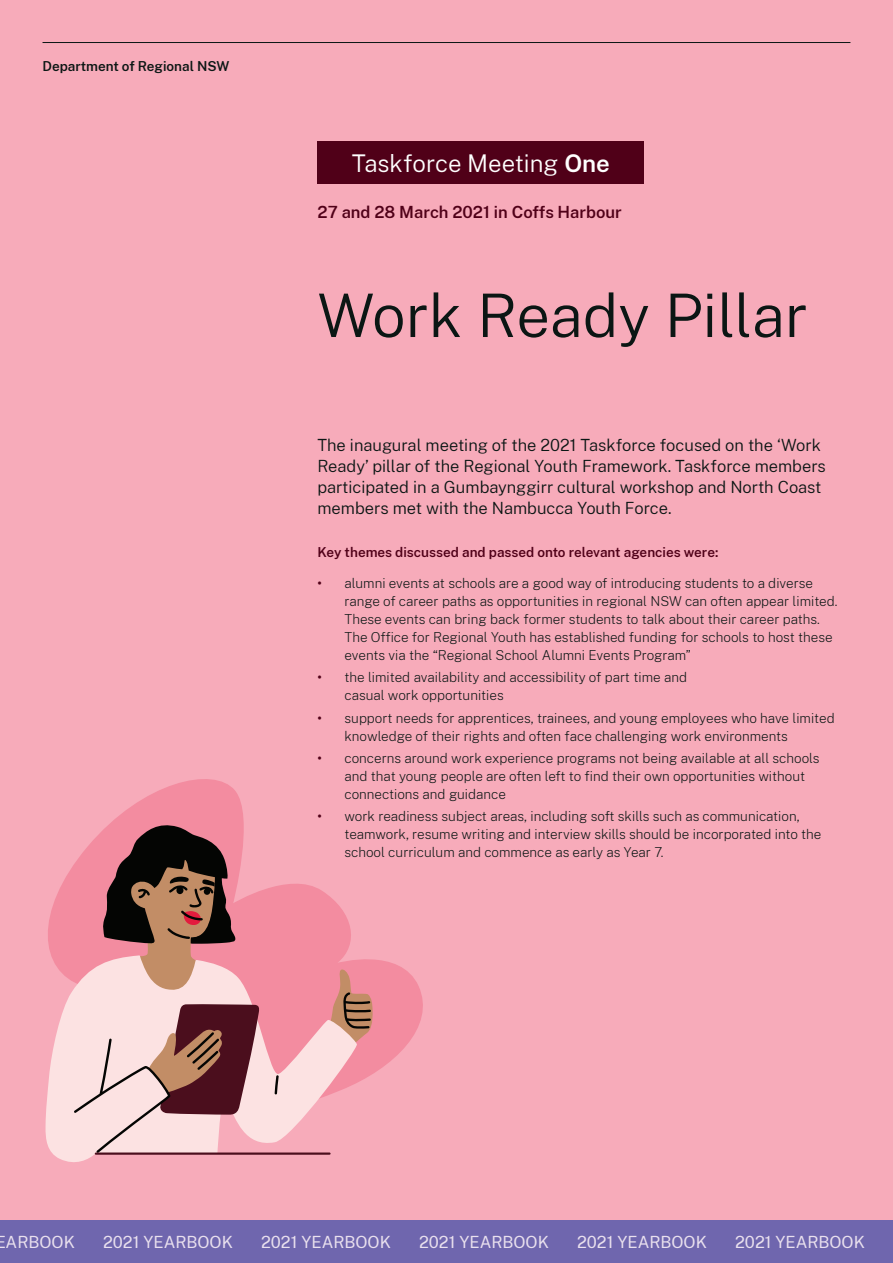
<style>
.page{position:relative;width:893px;height:1263px;background:#f7abba}
.page>*{position:absolute;margin:0;border:0;box-sizing:border-box;transform-origin:0 0}
.t1{font:300 60px "Public Sans NSW";color:#0b1614}
.t2{font:300 24px "Public Sans NSW";color:#fff}
.t3{font:300 16.5px/21px "Public Sans NSW";color:#0b1614}
.t4{font:16.5px "Public Sans NSW";color:#e9e0ee}
.t5{font:600 16.5px "Public Sans NSW";color:#500018}
.t6{font:200 13.5px/18px "Public Sans NSW";color:#0b1614}
.t7{font:600 13.5px "Public Sans NSW";color:#500018}
.t8{font:600 13.5px "Public Sans NSW";color:#0b1614}
.s1{font-weight:600}
.s2{font-weight:600;color:#500018}
</style>
<div class="page">
<hr style="left:43px;top:42px;width:807px;height:1px;background:#0b1614">
<div style="left:317px;top:141px;width:327px;height:43px;background:#500018"></div>
<svg style="left:48px;top:779px;width:375px;height:303px"></svg>
<svg style="left:102px;top:821px;width:134px;height:134px;background:#7a4e4a"></svg>
<svg style="left:358px;top:969px;width:15px;height:76px"></svg>
<svg style="left:45px;top:955px;width:313px;height:207px"></svg>
<svg style="left:74px;top:1004px;width:186px;height:149px;background:#c49fa0"></svg>
<svg style="left:275px;top:1075px;width:4px;height:19px"></svg>
<hr style="left:96px;top:1152px;width:234px;height:3px;background:#4b0e1d">
<div style="left:0;top:1220px;width:893px;height:43px;background:#6f66ae"></div>
<p class="t8" style="left:43px;top:56px;width:188px">Department of Regional NSW</p>
<p class="t2" style="left:352px;top:146px;width:260px">Taskforce Meeting <span class="s1">One</span></p>
<p class="t5" style="left:317px;top:199px;width:306px">27 and 28 March 2021 in Coffs Harbour</p>
<h2 class="t1" style="left:317px;top:271px;width:492px">Work Ready Pillar</h2>
<p class="t3" style="left:317px;top:433px;width:510px">The inaugural meeting of the 2021 Taskforce focused on the ‘Work Ready’ pillar of the Regional Youth Framework. Taskforce members participated in a Gumbaynggirr cultural workshop and North Coast members met with the Nambucca Youth Force.</p>
<p class="t7" style="left:317px;top:542px;width:402px">Key themes discussed and passed onto relevant agencies were:</p>
<p class="t6" style="left:344px;top:573px;width:494px;text-indent:-27px"><span class="s2">•</span> alumni events at schools are a good way of introducing students to a diverse range of career paths as opportunities in regional NSW can often appear limited.<br>These events can bring back former students to talk about their career paths.<br>The Office for Regional Youth has established funding for schools to host these events via the “Regional School Alumni Events Program”</p>
<p class="t6" style="left:344px;top:668px;width:344px;text-indent:-27px"><span class="s2">•</span> the limited availability and accessibility of part time and casual work opportunities</p>
<p class="t6" style="left:344px;top:708px;width:492px;text-indent:-27px"><span class="s2">•</span> support needs for apprentices, trainees, and young employees who have limited knowledge of their rights and often face challenging work environments</p>
<p class="t6" style="left:344px;top:748px;width:477px;text-indent:-27px"><span class="s2">•</span> concerns around work experience programs not being available at all schools and that young people are often left to find their own opportunities without connections and guidance</p>
<p class="t6" style="left:344px;top:806px;width:479px;text-indent:-27px"><span class="s2">•</span> work readiness subject areas, including soft skills such as communication, teamwork, resume writing and interview skills should be incorporated into the school curriculum and commence as early as Year 7.</p>
<p class="t4" style="left:-4px;top:1229px;width:81px">EARBOOK</p>
<p class="t4" style="left:103px;top:1229px;width:131px">2021 YEARBOOK</p>
<p class="t4" style="left:261px;top:1229px;width:131px">2021 YEARBOOK</p>
<p class="t4" style="left:419px;top:1229px;width:131px">2021 YEARBOOK</p>
<p class="t4" style="left:577px;top:1229px;width:131px">2021 YEARBOOK</p>
<p class="t4" style="left:735px;top:1229px;width:131px">2021 YEARBOOK</p>
</div>
